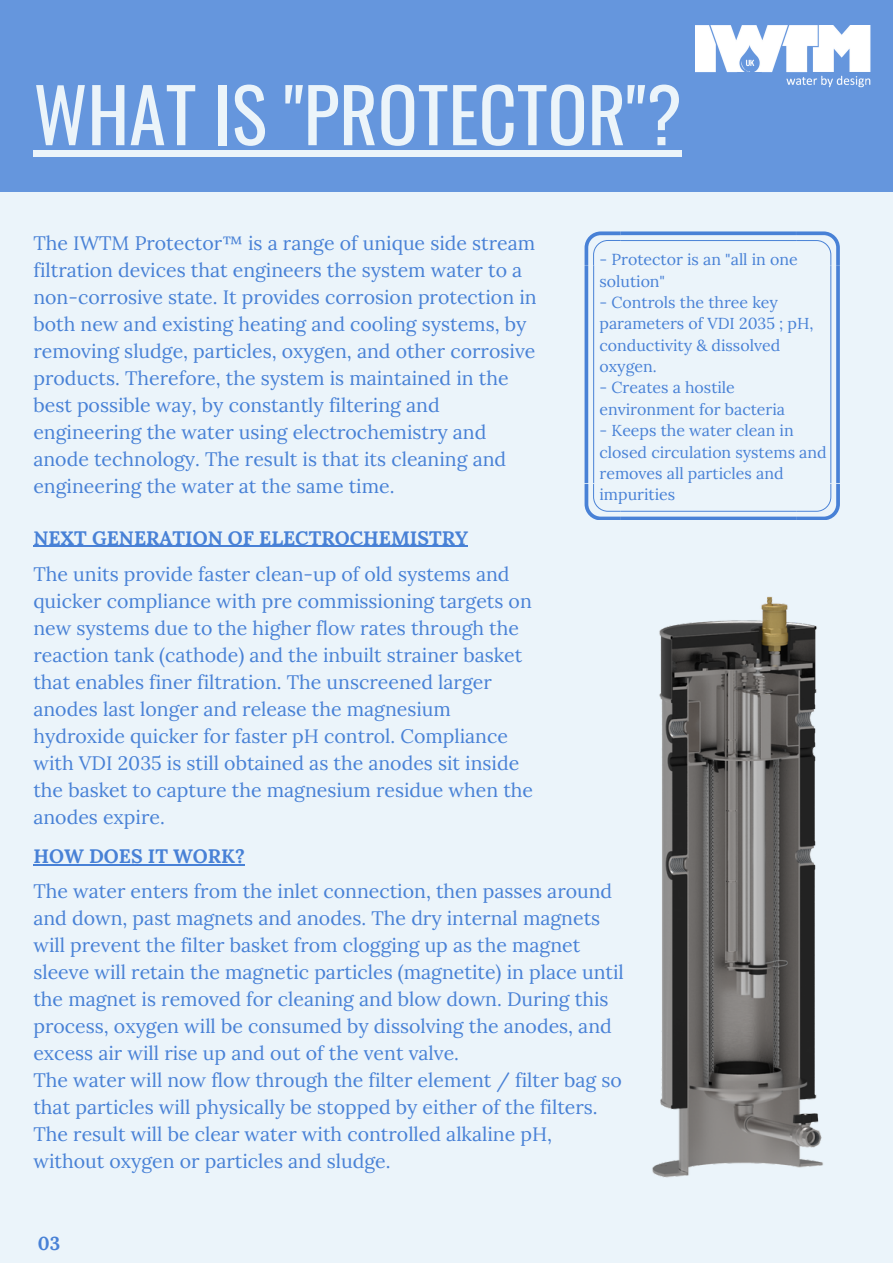
<style>
.page{position:relative;width:893px;height:1264px;background:#fff}
.page>*{position:absolute;margin:0;border:0;box-sizing:border-box;transform-origin:0 0}
.t1{font:74.25px "Oswald";color:#ebf4fa}
.t2{font:19.5px/27px "Lora";color:#4881d6}
.t3{font:700 19.5px "Lora";color:#4881d6}
.t4{font:700 18.75px "Lora";color:#4881d6}
.t5{font:15.9px/21.3px "Lora";color:#4881d6}
</style>
<div class="page">
<div style="left:0;top:0;width:892px;height:1262px;background:#ebf4fa"></div>
<div style="left:0;top:0;width:892px;height:192px;background:#6596dd"></div>
<svg style="left:584px;top:231px;width:255px;height:289px"></svg>
<div style="left:33px;top:150px;width:649px;height:6px;background:#ebf4fa"></div>
<img style="left:652px;top:596px;width:171px;height:582px">
<hr style="left:33px;top:545px;width:435px;height:2px;background:#4881d6">
<hr style="left:33px;top:864px;width:212px;height:1px;background:#4881d6">
<img style="left:695px;top:25px;width:176px;height:63px">
<h1 class="t1" style="left:33px;top:57px;width:650px">WHAT IS "PROTECTOR"?</h1>
<p class="t2" style="left:33px;top:229px;width:504px">The IWTM Protector™ is a range of unique side stream filtration devices that engineers the system water to a non-corrosive state. It provides corrosion protection in both new and existing heating and cooling systems, by removing sludge, particles, oxygen, and other corrosive products. Therefore, the system is maintained in the best possible way, by constantly filtering and engineering the water using electrochemistry and anode technology. The result is that its cleaning and engineering the water at the same time.</p>
<p class="t3" style="left:33px;top:525px;width:436px">NEXT GENERATION OF ELECTROCHEMISTRY</p>
<p class="t2" style="left:33px;top:560px;width:501px">The units provide faster clean-up of old systems and quicker compliance with pre commissioning targets on new systems due to the higher flow rates through the reaction tank (cathode) and the inbuilt strainer basket that enables finer filtration. The unscreened larger anodes last longer and release the magnesium hydroxide quicker for faster pH control. Compliance with VDI 2035 is still obtained as the anodes sit inside the basket to capture the magnesium residue when the anodes expire.</p>
<p class="t3" style="left:33px;top:843px;width:213px">HOW DOES IT WORK?</p>
<p class="t5" style="left:599px;top:249px;width:200px">- Protector is an "all in one solution"</p>
<p class="t5" style="left:599px;top:291px;width:215px">- Controls the three key parameters of VDI 2035 ; pH, conductivity &amp; dissolved oxygen.</p>
<p class="t5" style="left:599px;top:377px;width:187px">- Creates a hostile environment for bacteria</p>
<p class="t5" style="left:599px;top:420px;width:229px">- Keeps the water clean in closed circulation systems and removes all particles and impurities</p>
<p class="t2" style="left:33px;top:877px;width:592px">The water enters from the inlet connection, then passes around and down, past magnets and anodes. The dry internal magnets will prevent the filter basket from clogging up as the magnet sleeve will retain the magnetic particles (magnetite) in place until the magnet is removed for cleaning and blow down. During this process, oxygen will be consumed by dissolving the anodes, and excess air will rise up and out of the vent valve.<br>The water will now flow through the filter element / filter bag so that particles will physically be stopped by either of the filters.<br>The result will be clear water with controlled alkaline pH, without oxygen or particles and sludge.</p>
<p class="t4" style="left:38px;top:1231px;width:24px">03</p>
</div>
